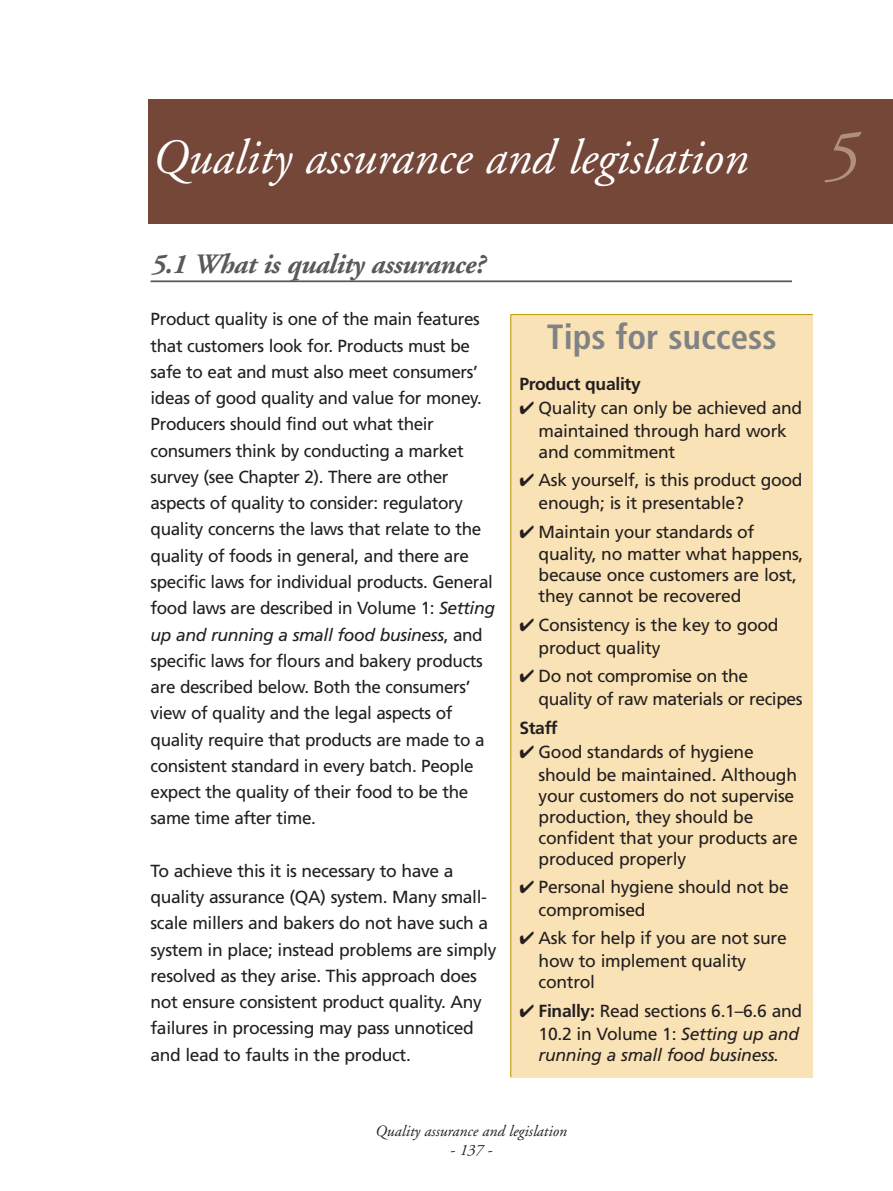
<style>
.page{position:relative;width:893px;height:1191px;background:#fff}
.page>*{position:absolute;margin:0;border:0;box-sizing:border-box;transform-origin:0 0}
.t1{font:italic 49px "Adobe Garamond";color:#fff}
.t2{font:700 condensed 35px "Frutiger";color:#808285}
.t3{font:italic 700 28px "Adobe Garamond";letter-spacing:-.02em;color:#58595b}
.t4{font:17.5px/26.2px "Frutiger";letter-spacing:-.02em;color:#231f20}
.t5{font:italic 17.5px "Frutiger";letter-spacing:-.015em;color:#231f20}
.t6{font:700 17.5px "Frutiger";letter-spacing:-.015em;color:#231f20}
.t7{font:italic 15.75px "Adobe Garamond";color:#231f20}
.s1{font-size:70px;color:#af907f}
.s2{font-style:italic}
.s3{font-weight:700}
</style>
<div class="page">
<hr style="left:151px;top:280px;width:641px;height:2px;background:#58595b">
<div style="left:149px;top:100px;width:744px;height:124px;background:#744739"></div>
<div style="left:511px;top:314px;width:302px;height:763px;background:#f9e2b5"></div>
<hr style="left:511px;top:314px;width:302px;height:1px;background:#bd9a04">
<hr style="left:510px;top:314px;width:1px;height:763px;background:#bd9a04">
<h1 class="t1" style="left:151px;top:138px;width:707px">Quality assurance and legislation <span class="s1">5</span></h1>
<h3 class="t3" style="left:151px;top:253px;width:335px">5.1 What is quality assurance?</h3>
<p class="t4" style="left:151px;top:307px;width:346px">Product quality is one of the main features that customers look for. Products must be safe to eat and must also meet consumers’ ideas of good quality and value for money.<br>Producers should find out what their consumers think by conducting a market survey (see Chapter 2). There are other aspects of quality to consider: regulatory quality concerns the laws that relate to the quality of foods in general, and there are specific laws for individual products. General food laws are described in Volume 1: <span class="s2">Setting up and running a small food business</span>, and specific laws for flours and bakery products are described below. Both the consumers’ view of quality and the legal aspects of quality require that products are made to a consistent standard in every batch. People expect the quality of their food to be the same time after time.</p>
<p class="t4" style="left:151px;top:859px;width:347px">To achieve this it is necessary to have a quality assurance (QA) system. Many small&shy;scale millers and bakers do not have such a system in place; instead problems are simply resolved as they arise. This approach does not ensure consistent product quality. Any failures in processing may pass unnoticed and lead to faults in the product.</p>
<h2 class="t2" style="left:547px;top:322px;width:231px">Tips for success</h2>
<p class="t6" style="left:519px;top:376px;width:123px">Product quality</p>
<p class="t4" style="left:519px;top:398px;width:284px;line-height:22.9px;text-align:center">✔ Quality can only be achieved and maintained through hard work</p>
<p class="t4" style="left:539px;top:440px;width:138px">and commitment</p>
<p class="t4" style="left:539px;top:470px;width:266px;line-height:22.9px;text-indent:-19px">✔ Ask yourself, is this product good enough; is it presentable?</p>
<p class="t4" style="left:539px;top:521px;width:266px;line-height:22.9px;text-indent:-19px">✔ Maintain your standards of quality, no matter what happens,</p>
<p class="t4" style="left:539px;top:566px;width:260px;line-height:21px">because once customers are lost, they cannot be recovered</p>
<p class="t4" style="left:539px;top:614px;width:241px;line-height:22.9px;text-indent:-19px">✔ Consistency is the key to good product quality</p>
<p class="t4" style="left:539px;top:666px;width:265px;line-height:22.9px;text-indent:-19px">✔ Do not compromise on the quality of raw materials or recipes</p>
<p class="t6" style="left:519px;top:720px;width:40px">Staff</p>
<p class="t4" style="left:539px;top:741px;width:260px;line-height:22.9px;text-indent:-19px">✔ Good standards of hygiene should be maintained. Although</p>
<p class="t4" style="left:539px;top:786px;width:261px;line-height:21px">your customers do not supervise production, they should be confident that your products are produced properly</p>
<p class="t4" style="left:539px;top:877px;width:252px;line-height:22.9px;text-indent:-19px">✔ Personal hygiene should not be compromised</p>
<p class="t4" style="left:539px;top:928px;width:250px;line-height:22.9px;text-indent:-19px">✔ Ask for help if you are not sure how to implement quality</p>
<p class="t4" style="left:539px;top:970px;width:58px">control</p>
<p class="t4" style="left:519px;top:1000px;width:284px;line-height:22.9px;text-align:right">✔ <span class="s3">Finally:</span> Read sections 6.1–6.6 and<br>10.2 in Volume 1: <span class="s2">Setting up and</span></p>
<p class="t5" style="left:539px;top:1047px;width:242px">running a small food business.</p>
<p class="t7" style="left:375px;top:1124px;width:193px">Quality assurance and legislation</p>
<p class="t7" style="left:450px;top:1143px;width:44px">- 137 -</p>
</div>
